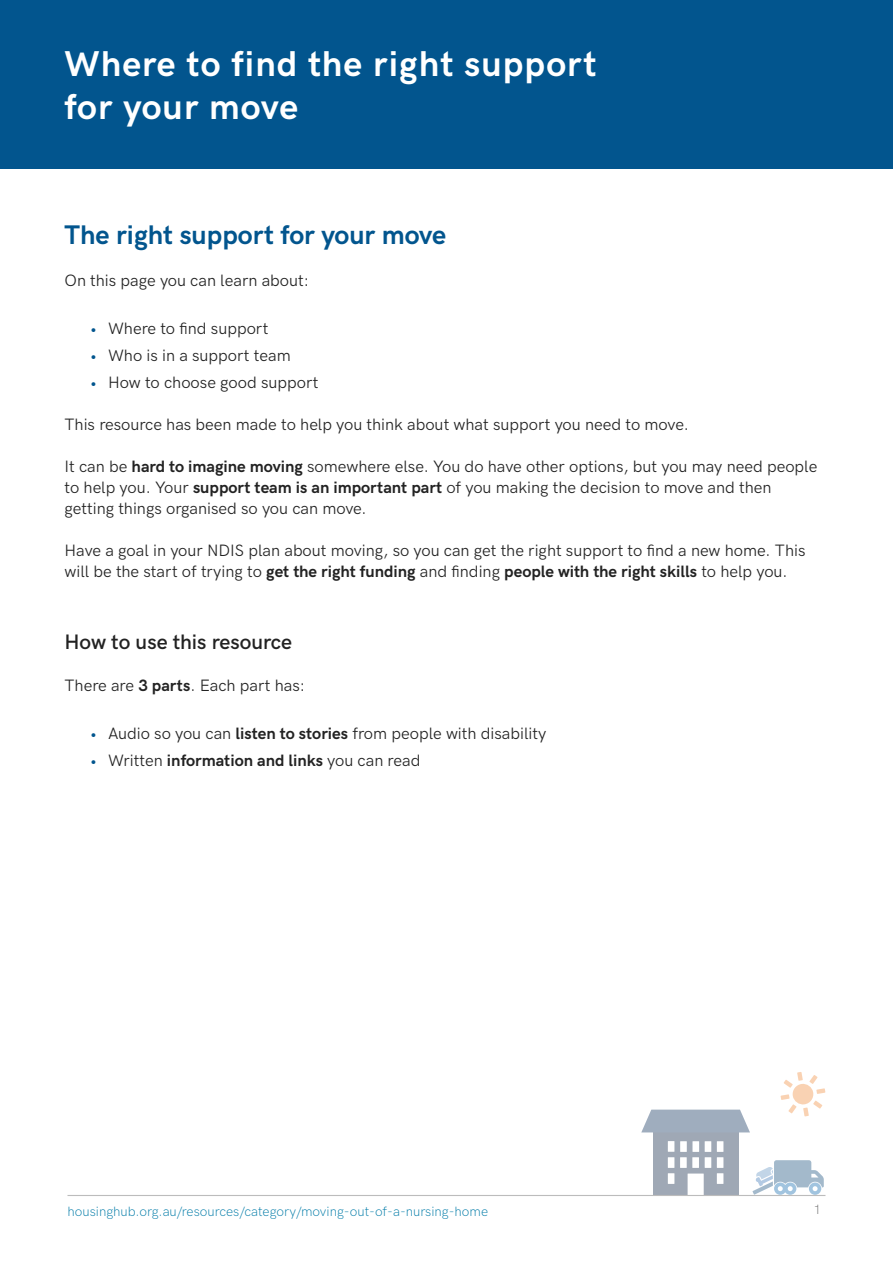
<style>
.page{position:relative;width:893px;height:1263px;background:#fff}
.page>*{position:absolute;margin:0;border:0;box-sizing:border-box;transform-origin:0 0}
.t1{font:700 36px/43.2px "HK Grotesk";letter-spacing:.03em;color:#fff}
.t2{font:700 27px "HK Grotesk";color:#02558e}
.t3{font:600 21px "HK Grotesk";letter-spacing:-.005em;color:#222}
.t4{font:16.5px/21px "HK Grotesk";color:#222}
.t5{font:700 16.5px "HK Grotesk";color:#222}
.t6{font:13.5px "HK Grotesk Light Legacy";color:#007ba8}
.t7{font:13.5px "HK Grotesk Light Legacy";color:#707070}
.s1{color:#02558e}
.s2{font-weight:700}
.s3{font-weight:400;color:#02558e}
.s4{font-weight:400}
</style>
<div class="page">
<div style="left:0;top:0;width:893px;height:169px;background:#02558e"></div>
<div style="left:653px;top:1130px;width:85px;height:65px;background:#9fa8b5"></div>
<div style="left:668px;top:1173px;width:6px;height:11px;background:#fff"></div>
<div style="left:717px;top:1157px;width:6px;height:11px;background:#fff"></div>
<div style="left:705px;top:1157px;width:6px;height:11px;background:#fff"></div>
<div style="left:692px;top:1157px;width:7px;height:11px;background:#fff"></div>
<div style="left:680px;top:1157px;width:7px;height:11px;background:#fff"></div>
<div style="left:668px;top:1157px;width:6px;height:11px;background:#fff"></div>
<div style="left:717px;top:1141px;width:6px;height:11px;background:#fff"></div>
<div style="left:705px;top:1141px;width:6px;height:11px;background:#fff"></div>
<div style="left:692px;top:1141px;width:7px;height:11px;background:#fff"></div>
<div style="left:680px;top:1141px;width:7px;height:11px;background:#fff"></div>
<div style="left:668px;top:1141px;width:6px;height:11px;background:#fff"></div>
<svg style="left:688px;top:1173px;width:16px;height:22px"></svg>
<div style="left:717px;top:1173px;width:6px;height:11px;background:#fff"></div>
<svg style="left:641px;top:1109px;width:109px;height:23px"></svg>
<svg style="left:752px;top:1160px;width:72px;height:35px"></svg>
<svg style="left:780px;top:1072px;width:45px;height:44px"></svg>
<hr style="left:68px;top:1195px;width:757px;height:1px;background:#bcbcbc">
<h1 class="t1" style="left:64px;top:39px;width:534px">Where to find the right support for your move</h1>
<h2 class="t2" style="left:64px;top:214px;width:383px">The right support for your move</h2>
<p class="t4" style="left:64px;top:268px;width:246px">On this page you can learn about:</p>
<p class="t4" style="left:90px;top:316px;width:180px"><span class="s1">•</span> Where to find support</p>
<p class="t4" style="left:90px;top:343px;width:202px"><span class="s1">•</span> Who is in a support team</p>
<p class="t4" style="left:90px;top:370px;width:230px"><span class="s1">•</span> How to choose good support</p>
<p class="t4" style="left:64px;top:412px;width:626px">This resource has been made to help you think about what support you need to move.</p>
<p class="t4" style="left:64px;top:454px;width:754px">It can be <span class="s2">hard to imagine moving</span> somewhere else. You do have other options, but you may need people to help you. Your <span class="s2">support team is an important part</span> of you making the decision to move and then getting things organised so you can move.</p>
<p class="t4" style="left:64px;top:538px;width:742px">Have a goal in your NDIS plan about moving, so you can get the right support to find a new home. This will be the start of trying to <span class="s2">get the right funding</span> and finding <span class="s2">people with the right skills</span> to help you.</p>
<h2 class="t3" style="left:64px;top:626px;width:229px">How to use this resource</h2>
<p class="t4" style="left:64px;top:673px;width:242px">There are <span class="s2">3 parts</span>. Each part has:</p>
<p class="t4" style="left:90px;top:721px;width:458px"><span class="s1">•</span> Audio so you can <span class="s2">listen to stories</span> from people with disability</p>
<p class="t5" style="left:90px;top:748px;width:332px"><span class="s3">•</span> <span class="s4">Written</span> information and links <span class="s4">you can read</span></p>
<p class="t6" style="left:68px;top:1201px;width:422px">housinghub.org.au/resources/category/moving-out-of-a-nursing-home</p>
<p class="t7" style="left:813px;top:1199px;width:9px">1</p>
</div>
